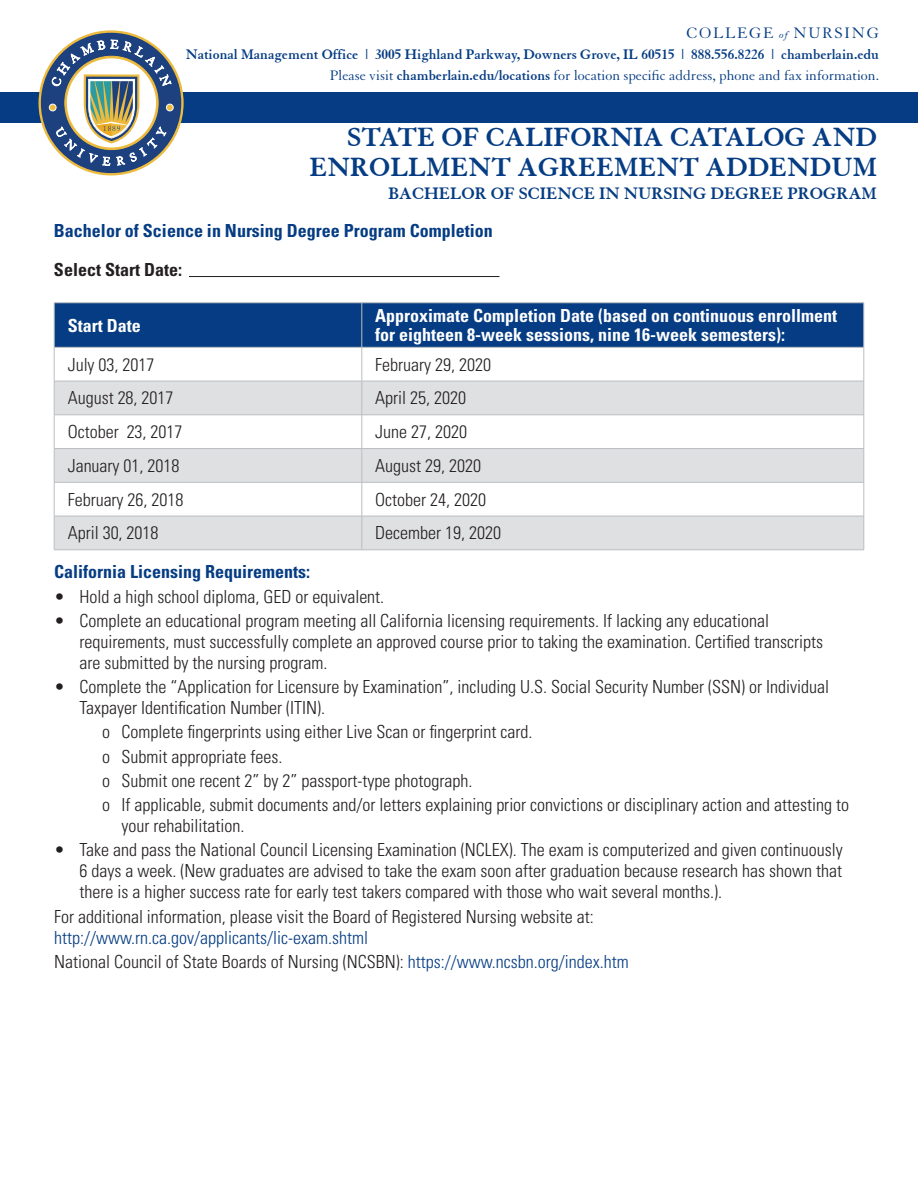
<style>
.page{position:relative;width:918px;height:1188px;background:#fff}
.page>*{position:absolute;margin:0;border:0;box-sizing:border-box;transform-origin:0 0}
.t1{font:700 28.5px/30px "Granjon";color:#053c83;text-align:right}
.t2{font:300 condensed 18px/21px "Univers LT Std";color:#231f20}
.t3{font:300 condensed 18px/24.3px "Univers LT Std";color:#053c83}
.t4{font:700 condensed 18px/19.5px "Univers LT Std";color:#fff}
.t5{font:700 condensed 18px "Univers LT Std";color:#053c83}
.t6{font:700 18px "Granjon";color:#053c83}
.t7{font:700 condensed 18px "Univers LT Std";color:#231f20}
.t8{font:16.5px "Granjon";letter-spacing:.1em;color:#053c83}
.t9{font:700 15px/21px "Granjon";color:#053c83;text-align:right}
.s1{font-style:italic;font-size:10.5px}
.s2{font-weight:400}
.s3{color:#231f20}
</style>
<div class="page">
<div style="left:0;top:92px;width:54px;height:31px;background:#053c83"></div>
<div style="left:169px;top:92px;width:749px;height:31px;background:#053c83"></div>
<svg style="left:39px;top:30px;width:145px;height:145px"></svg>
<hr style="left:189px;top:276px;width:310px;height:1px;background:#231f20">
<div style="left:55px;top:304px;width:809px;height:43px;background:#053c83"></div>
<svg style="left:55px;top:382px;width:809px;height:168px;fill:#dfe0e2"></svg>
<hr style="left:54px;top:303px;width:308px;height:1px;background:#bcbdc0">
<hr style="left:54px;top:303px;width:1px;height:44px;background:#bcbdc0">
<hr style="left:362px;top:303px;width:502px;height:1px;background:#bcbdc0">
<hr style="left:362px;top:303px;width:1px;height:44px;background:#bcbdc0">
<hr style="left:864px;top:303px;width:1px;height:44px;background:#bcbdc0">
<hr style="left:54px;top:347px;width:308px;height:1px;background:#bcbdc0">
<hr style="left:54px;top:347px;width:1px;height:34px;background:#bcbdc0">
<hr style="left:362px;top:347px;width:502px;height:1px;background:#bcbdc0">
<hr style="left:362px;top:347px;width:1px;height:34px;background:#bcbdc0">
<hr style="left:864px;top:347px;width:1px;height:34px;background:#bcbdc0">
<hr style="left:54px;top:381px;width:308px;height:1px;background:#bcbdc0">
<hr style="left:54px;top:381px;width:1px;height:34px;background:#bcbdc0">
<hr style="left:362px;top:381px;width:502px;height:1px;background:#bcbdc0">
<hr style="left:362px;top:381px;width:1px;height:34px;background:#bcbdc0">
<hr style="left:864px;top:381px;width:1px;height:34px;background:#bcbdc0">
<hr style="left:54px;top:415px;width:308px;height:1px;background:#bcbdc0">
<hr style="left:54px;top:415px;width:1px;height:33px;background:#bcbdc0">
<hr style="left:362px;top:415px;width:502px;height:1px;background:#bcbdc0">
<hr style="left:362px;top:415px;width:1px;height:33px;background:#bcbdc0">
<hr style="left:864px;top:415px;width:1px;height:33px;background:#bcbdc0">
<hr style="left:54px;top:448px;width:308px;height:1px;background:#bcbdc0">
<hr style="left:54px;top:449px;width:1px;height:33px;background:#bcbdc0">
<hr style="left:362px;top:448px;width:502px;height:1px;background:#bcbdc0">
<hr style="left:362px;top:449px;width:1px;height:33px;background:#bcbdc0">
<hr style="left:864px;top:449px;width:1px;height:33px;background:#bcbdc0">
<hr style="left:54px;top:482px;width:308px;height:1px;background:#bcbdc0">
<hr style="left:54px;top:482px;width:1px;height:34px;background:#bcbdc0">
<hr style="left:362px;top:482px;width:502px;height:1px;background:#bcbdc0">
<hr style="left:362px;top:482px;width:1px;height:34px;background:#bcbdc0">
<hr style="left:864px;top:482px;width:1px;height:34px;background:#bcbdc0">
<hr style="left:54px;top:516px;width:308px;height:1px;background:#bcbdc0">
<hr style="left:54px;top:516px;width:1px;height:34px;background:#bcbdc0">
<hr style="left:362px;top:516px;width:502px;height:1px;background:#bcbdc0">
<hr style="left:362px;top:516px;width:1px;height:34px;background:#bcbdc0">
<hr style="left:864px;top:516px;width:1px;height:34px;background:#bcbdc0">
<hr style="left:54px;top:550px;width:308px;height:1px;background:#bcbdc0">
<hr style="left:362px;top:550px;width:502px;height:1px;background:#bcbdc0">
<p class="t8" style="left:686px;top:24px;width:194px">COLLEGE <span class="s1">of</span> NURSING</p>
<p class="t9" style="left:186px;top:43px;width:695px">National Management Office | 3005 Highland Parkway, Downers Grove, IL 60515 | 888.556.8226 | chamberlain.edu<br><span class="s2">Please visit</span> chamberlain.edu/locations <span class="s2">for location specific address, phone and fax information.</span></p>
<h1 class="t1" style="left:310px;top:122px;width:569px">STATE OF CALIFORNIA CATALOG AND<br>ENROLLMENT AGREEMENT ADDENDUM</h1>
<p class="t6" style="left:388px;top:183px;width:490px">BACHELOR OF SCIENCE IN NURSING DEGREE PROGRAM</p>
<p class="t5" style="left:54px;top:219px;width:440px">Bachelor of Science in Nursing Degree Program Completion</p>
<p class="t7" style="left:54px;top:259px;width:130px">Select Start Date:</p>
<p class="t4" style="left:68px;top:315px;width:75px">Start Date</p>
<p class="t4" style="left:375px;top:306px;width:463px">Approximate Completion Date (based on continuous enrollment for eighteen 8-week sessions, nine 16-week semesters):</p>
<p class="t2" style="left:68px;top:354px;width:88px">July 03, 2017</p>
<p class="t2" style="left:375px;top:354px;width:117px">February 29, 2020</p>
<p class="t2" style="left:68px;top:388px;width:107px">August 28, 2017</p>
<p class="t2" style="left:375px;top:388px;width:92px">April 25, 2020</p>
<p class="t2" style="left:68px;top:421px;width:116px">October 23, 2017</p>
<p class="t2" style="left:375px;top:421px;width:93px">June 27, 2020</p>
<p class="t2" style="left:68px;top:455px;width:113px">January 01, 2018</p>
<p class="t2" style="left:375px;top:455px;width:107px">August 29, 2020</p>
<p class="t2" style="left:68px;top:489px;width:117px">February 26, 2018</p>
<p class="t2" style="left:375px;top:489px;width:112px">October 24, 2020</p>
<p class="t2" style="left:68px;top:523px;width:92px">April 30, 2018</p>
<p class="t2" style="left:375px;top:523px;width:127px">December 19, 2020</p>
<p class="t5" style="left:54px;top:561px;width:257px">California Licensing Requirements:</p>
<p class="t2" style="left:54px;top:586px;width:332px">• Hold a high school diploma, GED or equivalent.</p>
<p class="t2" style="left:80px;top:610px;width:745px;text-indent:-26px">• Complete an educational program meeting all California licensing requirements. If lacking any educational requirements, must successfully complete an approved course prior to taking the examination. Certified transcripts are submitted by the nursing program.</p>
<p class="t2" style="left:80px;top:676px;width:751px;text-indent:-26px">• Complete the “Application for Licensure by Examination”, including U.S. Social Security Number (SSN) or Individual<br>Taxpayer Identification Number (ITIN).</p>
<p class="t2" style="left:102px;top:720px;width:749px;line-height:24.3px">o Complete fingerprints using either Live Scan or fingerprint card.<br>o Submit appropriate fees.<br>o Submit one recent 2” by 2” passport-type photograph.<br>o If applicable, submit documents and/or letters explaining prior convictions or disciplinary action and attesting to</p>
<p class="t2" style="left:122px;top:815px;width:124px">your rehabilitation.</p>
<p class="t2" style="left:80px;top:840px;width:765px;text-align:justify;text-indent:-26px">• Take and pass the National Council Licensing Examination (NCLEX). The exam is computerized and given continuously 6 days a week. (New graduates are advised to take the exam soon after graduation because research has shown that there is a higher success rate for early test takers compared with those who wait several months.).</p>
<p class="t2" style="left:54px;top:906px;width:541px">For additional information, please visit the Board of Registered Nursing website at:</p>
<p class="t3" style="left:54px;top:925px;width:576px">http://www.rn.ca.gov/applicants/lic-exam.shtml<br><span class="s3">National Council of State Boards of Nursing (NCSBN):</span> https://www.ncsbn.org/index.htm</p>
</div>
